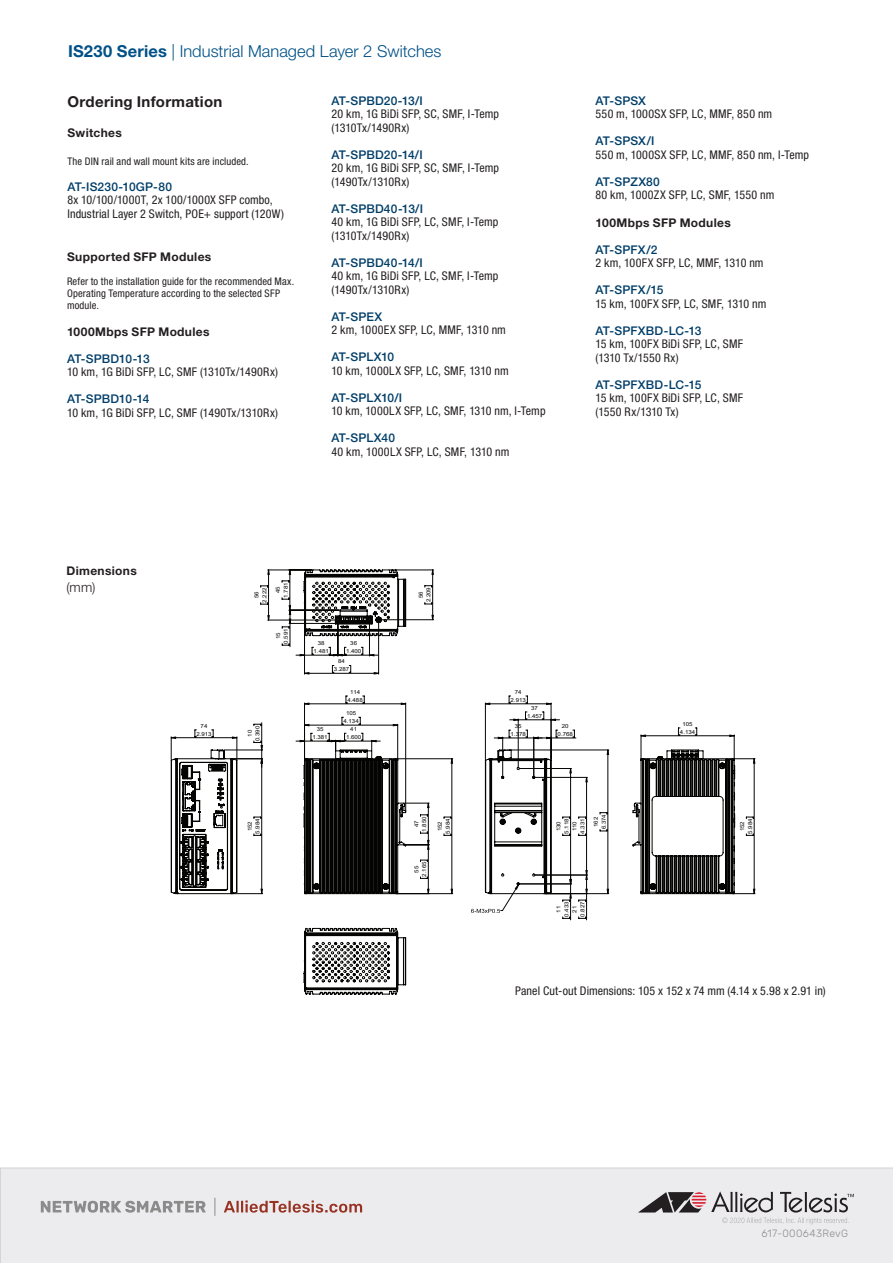
<style>
.page{position:relative;width:893px;height:1263px;background:#fff}
.page>*{position:absolute;margin:0;border:0;box-sizing:border-box;transform-origin:0 0}
.t1{font:300 16.5px "Helvetica Neue";letter-spacing:.005em;color:#005187}
.t2{font:700 15px "Helvetica Neue";letter-spacing:.02em;color:#231f20}
.t3{font:300 13.5px "Helvetica Neue";color:#231f20}
.t4{font:condensed 12px/13.5px "Helvetica Neue";letter-spacing:.015em;color:#231f20}
.t5{font:500 12px "Helvetica Neue";letter-spacing:.005em;color:#003e69}
.t6{font:700 12px "Helvetica Neue";letter-spacing:.03em;color:#231f20}
.t7{font:condensed 10.5px/12px "Helvetica Neue";letter-spacing:.015em;color:#231f20}
.t8{font:300 10.5px "Rubik";letter-spacing:.025em;color:#8c8b8b}
.t9{font:5.55px/7.8px "Arial";color:#040503;text-align:center;scale:1.1 1}
.s1{font-weight:700}
</style>
<div class="page">
<hr style="left:232px;top:893px;width:31px;height:1px;background:#040503">
<hr style="left:608px;top:750px;width:1px;height:144px;background:#040503">
<svg style="left:171px;top:723px;width:90px;height:166px"></svg>
<svg style="left:254px;top:723px;width:9px;height:44px"></svg>
<svg style="left:268px;top:570px;width:340px;height:324px"></svg>
<svg style="left:171px;top:750px;width:66px;height:144px"></svg>
<svg style="left:304px;top:928px;width:102px;height:66px"></svg>
<svg style="left:282px;top:570px;width:305px;height:350px"></svg>
<svg style="left:633px;top:728px;width:122px;height:166px"></svg>
<div style="left:0;top:1167px;width:893px;height:96px;background:#ececee"></div>
<svg style="left:224px;top:1200px;width:138px;height:12px;background:#cda7a3"></svg>
<svg style="left:41px;top:1198px;width:174px;height:18px;background:#cacacb"></svg>
<svg style="left:638px;top:1191px;width:216px;height:33px;background:#bebbbd"></svg>
<h1 class="t1" style="left:68px;top:41px;width:375px"><span class="s1">IS230 Series</span> | Industrial Managed Layer 2 Switches</h1>
<p class="t2" style="left:67px;top:92px;width:157px">Ordering Information</p>
<p class="t6" style="left:67px;top:126px;width:56px">Switches</p>
<p class="t7" style="left:67px;top:156px;width:183px">The DIN rail and wall mount kits are included.</p>
<p class="t5" style="left:67px;top:179px;width:106px">AT-IS230-10GP-80</p>
<p class="t4" style="left:67px;top:193px;width:218px">8x 10/100/1000T, 2x 100/1000X SFP combo,<br>Industrial Layer 2 Switch, POE+ support (120W)</p>
<p class="t6" style="left:67px;top:250px;width:146px">Supported SFP Modules</p>
<p class="t7" style="left:67px;top:276px;width:229px">Refer to the installation guide for the recommended Max.<br>Operating Temperature according to the selected SFP module.</p>
<p class="t6" style="left:67px;top:324px;width:144px">1000Mbps SFP Modules</p>
<p class="t5" style="left:67px;top:351px;width:84px">AT-SPBD10-13</p>
<p class="t4" style="left:67px;top:365px;width:212px">10 km, 1G BiDi SFP, LC, SMF (1310Tx/1490Rx)</p>
<p class="t5" style="left:67px;top:392px;width:84px">AT-SPBD10-14</p>
<p class="t4" style="left:67px;top:406px;width:212px">10 km, 1G BiDi SFP, LC, SMF (1490Tx/1310Rx)</p>
<p class="t5" style="left:331px;top:93px;width:93px">AT-SPBD20-13/I</p>
<p class="t4" style="left:331px;top:107px;width:169px">20 km, 1G BiDi SFP, SC, SMF, I-Temp (1310Tx/1490Rx)</p>
<p class="t5" style="left:331px;top:147px;width:93px">AT-SPBD20-14/I</p>
<p class="t4" style="left:331px;top:161px;width:169px">20 km, 1G BiDi SFP, SC, SMF, I-Temp (1490Tx/1310Rx)</p>
<p class="t5" style="left:331px;top:201px;width:93px">AT-SPBD40-13/I</p>
<p class="t4" style="left:331px;top:215px;width:168px">40 km, 1G BiDi SFP, LC, SMF, I-Temp (1310Tx/1490Rx)</p>
<p class="t5" style="left:331px;top:255px;width:93px">AT-SPBD40-14/I</p>
<p class="t4" style="left:331px;top:269px;width:168px">40 km, 1G BiDi SFP, LC, SMF, I-Temp (1490Tx/1310Rx)</p>
<p class="t5" style="left:331px;top:309px;width:52px">AT-SPEX</p>
<p class="t4" style="left:331px;top:323px;width:176px">2 km, 1000EX SFP, LC, MMF, 1310 nm</p>
<p class="t5" style="left:331px;top:350px;width:64px">AT-SPLX10</p>
<p class="t4" style="left:331px;top:364px;width:179px">10 km, 1000LX SFP, LC, SMF, 1310 nm</p>
<p class="t5" style="left:331px;top:390px;width:72px">AT-SPLX10/I</p>
<p class="t4" style="left:331px;top:404px;width:216px">10 km, 1000LX SFP, LC, SMF, 1310 nm, I-Temp</p>
<p class="t5" style="left:331px;top:431px;width:65px">AT-SPLX40</p>
<p class="t4" style="left:331px;top:445px;width:179px">40 km, 1000LX SFP, LC, SMF, 1310 nm</p>
<p class="t5" style="left:595px;top:93px;width:52px">AT-SPSX</p>
<p class="t4" style="left:595px;top:107px;width:178px">550 m, 1000SX SFP, LC, MMF, 850 nm</p>
<p class="t5" style="left:595px;top:134px;width:61px">AT-SPSX/I</p>
<p class="t4" style="left:595px;top:147px;width:215px">550 m, 1000SX SFP, LC, MMF, 850 nm, I-Temp</p>
<p class="t5" style="left:595px;top:174px;width:66px">AT-SPZX80</p>
<p class="t4" style="left:595px;top:188px;width:180px">80 km, 1000ZX SFP, LC, SMF, 1550 nm</p>
<p class="t6" style="left:595px;top:215px;width:137px">100Mbps SFP Modules</p>
<p class="t5" style="left:595px;top:243px;width:63px">AT-SPFX/2</p>
<p class="t4" style="left:595px;top:256px;width:170px">2 km, 100FX SFP, LC, MMF, 1310 nm</p>
<p class="t5" style="left:595px;top:283px;width:70px">AT-SPFX/15</p>
<p class="t4" style="left:595px;top:297px;width:172px">15 km, 100FX SFP, LC, SMF, 1310 nm</p>
<p class="t5" style="left:595px;top:324px;width:108px">AT-SPFXBD-LC-13</p>
<p class="t4" style="left:595px;top:337px;width:149px">15 km, 100FX BiDi SFP, LC, SMF (1310 Tx/1550 Rx)</p>
<p class="t5" style="left:595px;top:378px;width:108px">AT-SPFXBD-LC-15</p>
<p class="t4" style="left:595px;top:391px;width:149px">15 km, 100FX BiDi SFP, LC, SMF (1550 Rx/1310 Tx)</p>
<p class="t6" style="left:67px;top:563px;width:72px">Dimensions</p>
<p class="t3" style="left:67px;top:579px;width:30px">(mm)</p>
<p class="t9" style="left:253px;top:598px;width:8px;rotate:-90deg">56</p>
<p class="t9" style="left:282px;top:598px;width:15px;rotate:-90deg">1.781</p>
<p class="t9" style="left:274px;top:593px;width:8px;rotate:-90deg">45</p>
<p class="t9" style="left:261px;top:603px;width:15px;rotate:-90deg">2.222</p>
<p class="t9" style="left:417px;top:602px;width:15px;rotate:-90deg">56<br>2.209</p>
<p class="t9" style="left:274px;top:644px;width:15px;rotate:-90deg">15<br>0.591</p>
<p class="t9" style="left:314px;top:639px;width:15px">38<br>1.481</p>
<p class="t9" style="left:346px;top:639px;width:15px">36<br>1.400</p>
<p class="t9" style="left:334px;top:657px;width:15px">84<br>3.287</p>
<p class="t9" style="left:347px;top:688px;width:15px">114<br>4.488</p>
<p class="t9" style="left:196px;top:722px;width:15px">74<br>2.913</p>
<p class="t9" style="left:246px;top:741px;width:15px;rotate:-90deg">10<br>0.390</p>
<p class="t9" style="left:343px;top:709px;width:15px">105<br>4.134</p>
<p class="t9" style="left:312px;top:725px;width:15px">35<br>1.381</p>
<p class="t9" style="left:346px;top:725px;width:15px">41<br>1.600</p>
<p class="t9" style="left:246px;top:834px;width:15px;rotate:-90deg">152<br>5.984</p>
<p class="t9" style="left:412px;top:832px;width:15px;rotate:-90deg">47<br>1.850</p>
<p class="t9" style="left:436px;top:834px;width:15px;rotate:-90deg">152<br>5.984</p>
<p class="t9" style="left:412px;top:877px;width:15px;rotate:-90deg">55<br>2.165</p>
<p class="t9" style="left:511px;top:688px;width:15px">74<br>2.913</p>
<p class="t9" style="left:527px;top:704px;width:15px">37<br>1.457</p>
<p class="t9" style="left:511px;top:722px;width:15px">35<br>1.378</p>
<p class="t9" style="left:558px;top:722px;width:15px">20<br>0.768</p>
<p class="t9" style="left:555px;top:834px;width:15px;rotate:-90deg">130<br>5.118<br>110<br>4.331</p>
<p class="t9" style="left:592px;top:829px;width:15px;rotate:-90deg">162<br>6.374</p>
<p class="t9" style="left:555px;top:917px;width:15px;rotate:-90deg">11<br>0.433<br>21<br>0.827</p>
<p class="t9" style="left:680px;top:720px;width:15px">105<br>4.134</p>
<p class="t9" style="left:738px;top:834px;width:15px;rotate:-90deg">152<br>5.984</p>
<p class="t4" style="left:515px;top:984px;width:312px">Panel Cut-out Dimensions: 105 x 152 x 74 mm (4.14 x 5.98 x 2.91 in)</p>
<p class="t8" style="left:762px;top:1227px;width:88px">617-000643RevG</p>
</div>
